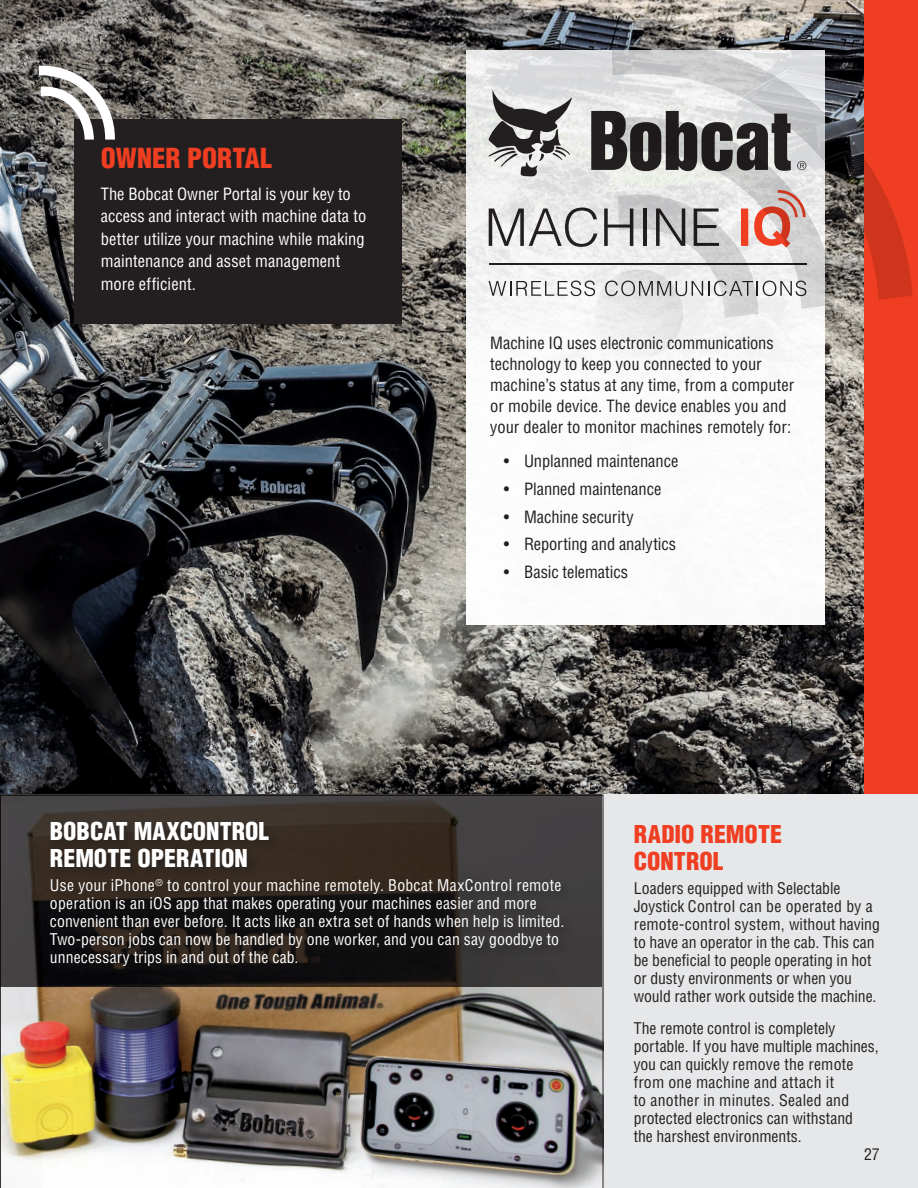
<style>
.page{position:relative;width:918px;height:1188px;background:#fff}
.page>*{position:absolute;margin:0;border:0;box-sizing:border-box;transform-origin:0 0}
.t1{font:900 condensed 27px "Helvetica";color:#ef3e22}
.t2{font:900 condensed 24px/27px "Helvetica";color:#fff}
.t3{font:900 condensed 24px/27px "Helvetica";letter-spacing:.005em;color:#ef3e22}
.t4{font:condensed 16.5px/21px "Helvetica";color:#231f20}
.t5{font:condensed 16.5px/22.5px "Helvetica";letter-spacing:.005em;color:#fff}
.t6{font:condensed 15.75px/18px "Helvetica";color:#231f20}
.t7{font:condensed 15.75px/18px "Helvetica";letter-spacing:.01em;color:#fff}
</style>
<div class="page">
<img style="left:43px;top:0;width:821px;height:795px">
<div style="left:864px;top:0;width:54px;height:796px;background:#ef3e22"></div>
<div style="left:1px;top:795px;width:917px;height:393px;background:#e6e7e9"></div>
<img style="left:43px;top:795px;width:560px;height:393px">
<svg style="left:43px;top:795px;width:559px;height:192px"></svg>
<div style="left:74px;top:120px;width:328px;height:204px;background:#231f20"></div>
<div style="left:47px;top:819px;width:528px;height:160px;background:#231f20;opacity:.75"></div>
<svg style="left:43px;top:64px;width:73px;height:77px"></svg>
<div style="left:466px;top:50px;width:359px;height:575px;background:linear-gradient(to bottom,#e5e5e5,#fff)"></div>
<svg style="left:0;top:753px;width:43px;height:435px"></svg>
<svg style="left:0;top:0;width:43px;height:753px"></svg>
<svg style="left:489px;top:90px;width:347px;height:273px"></svg>
<svg style="left:611px;top:34px;width:302px;height:266px"></svg>
<img style="left:584px;top:328px;width:41px;height:39px">
<img style="left:597px;top:321px;width:34px;height:35px">
<h1 class="t1" style="left:101px;top:141px;width:173px">OWNER PORTAL</h1>
<p class="t5" style="left:101px;top:182px;width:267px">The Bobcat Owner Portal is your key to access and interact with machine data to better utilize your machine while making maintenance and asset management more efficient.</p>
<p class="t4" style="left:490px;top:332px;width:306px">Machine IQ uses electronic communications technology to keep you connected to your machine’s status at any time, from a computer or mobile device. The device enables you and your dealer to monitor machines remotely for:</p>
<p class="t4" style="left:504px;top:450px;width:176px">• Unplanned maintenance</p>
<p class="t4" style="left:504px;top:478px;width:159px">• Planned maintenance</p>
<p class="t4" style="left:504px;top:506px;width:131px">• Machine security</p>
<p class="t4" style="left:504px;top:534px;width:174px">• Reporting and analytics</p>
<p class="t4" style="left:504px;top:561px;width:126px">• Basic telematics</p>
<h2 class="t2" style="left:50px;top:817px;width:221px">BOBCAT MAXCONTROL<br>REMOTE OPERATION</h2>
<p class="t7" style="left:50px;top:876px;width:516px">Use your iPhone<sup>®</sup> to control your machine remotely. Bobcat MaxControl remote operation is an iOS app that makes operating your machines easier and more convenient than ever before. It acts like an extra set of hands when help is limited.<br>Two-person jobs can now be handled by one worker, and you can say goodbye to unnecessary trips in and out of the cab.</p>
<h2 class="t3" style="left:634px;top:820px;width:150px">RADIO REMOTE<br>CONTROL</h2>
<p class="t6" style="left:634px;top:879px;width:248px">Loaders equipped with Selectable Joystick Control can be operated by a remote-control system, without having to have an operator in the cab. This can be beneficial to people operating in hot or dusty environments or when you would rather work outside the machine.</p>
<p class="t6" style="left:634px;top:1019px;width:247px">The remote control is completely portable. If you have multiple machines, you can quickly remove the remote from one machine and attach it<br>to another in minutes. Sealed and protected electronics can withstand<br>the harshest environments.</p>
<p class="t6" style="left:864px;top:1145px;width:17px">27</p>
</div>
